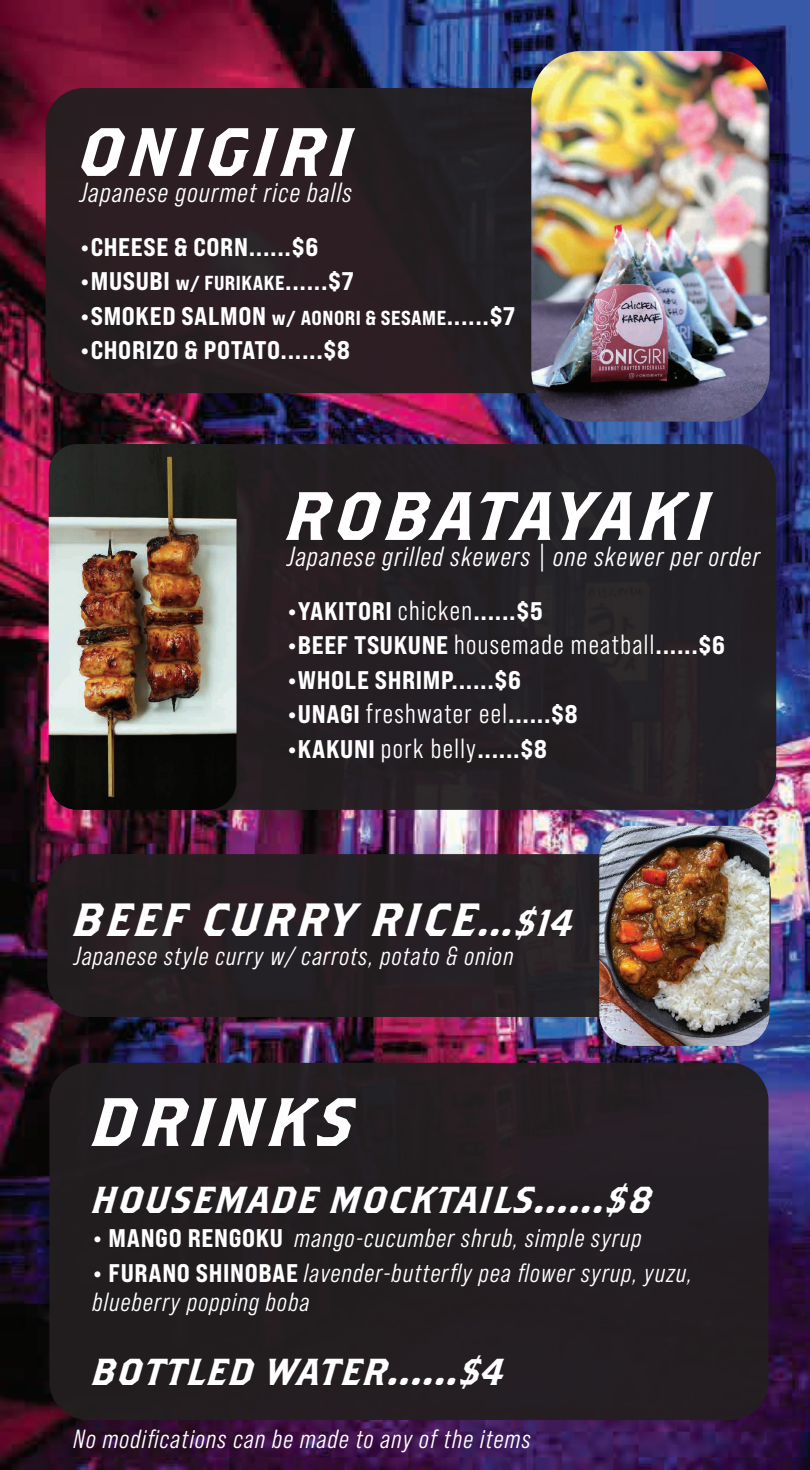
<style>
.page{position:relative;width:810px;height:1470px;background:#fff}
.page>*{position:absolute;margin:0;border:0;box-sizing:border-box;transform-origin:0 0}
.t1{font:68.25px "Brothers OT Super Slant";letter-spacing:.05em;color:#fff}
.t2{font:46.5px "Brothers OT Super Slant";letter-spacing:.05em;color:#fff}
.t3{font:37.5px "Brothers OT Super Slant";letter-spacing:.025em;color:#fff}
.t4{font:italic 27.75px "Bebas Neue Pro Middle";letter-spacing:.05em;color:#fff}
.t5{font:italic 26.25px/29.2px "Bebas Neue Pro Middle";letter-spacing:.05em;color:#fff}
.t6{font:25.5px "Bebas Neue Pro Exp Eb";letter-spacing:.025em;color:#fff}
.s1{font-size:20.25px}
.s2{font-family:"Bebas Neue Pro Middle";font-size:27.75px}
.s3{font-size:37.5px}
.s4{font-family:"Bebas Neue Pro Exp Eb";font-style:normal;font-size:25.5px}
</style>
<div class="page">
<img style="left:0;top:0;width:810px;height:1470px">
<div style="left:46px;top:88px;width:654px;height:305px;background:#2a1e23;border-radius:38px"></div>
<div style="left:50px;top:444px;width:726px;height:366px;background:#231f20;border-radius:38px"></div>
<div style="left:47px;top:854px;width:724px;height:163px;background:#231f20;border-radius:38px"></div>
<img style="left:531px;top:51px;width:239px;height:371px">
<img style="left:599px;top:826px;width:170px;height:220px">
<img style="left:49px;top:444px;width:188px;height:366px">
<div style="left:49px;top:1063px;width:720px;height:357px;background:#231f20;border-radius:38px"></div>
<h1 class="t1" style="left:80px;top:121px;width:276px">ONIGIRI</h1>
<p class="t4" style="left:80px;top:177px;width:274px">Japanese gourmet rice balls</p>
<p class="t6" style="left:80px;top:231px;width:240px">•CHEESE &amp; CORN......$6</p>
<p class="t6" style="left:80px;top:266px;width:275px">•MUSUBI <span class="s1">w/ FURIKAKE</span>......$7</p>
<p class="t6" style="left:80px;top:300px;width:437px">•SMOKED SALMON <span class="s1">w/ AONORI &amp; SESAME</span>......$7</p>
<p class="t6" style="left:80px;top:335px;width:271px">•CHORIZO &amp; POTATO......$8</p>
<h1 class="t1" style="left:287px;top:485px;width:427px">ROBATAYAKI</h1>
<p class="t4" style="left:287px;top:541px;width:474px">Japanese grilled skewers | one skewer per order</p>
<p class="t6" style="left:287px;top:595px;width:257px">•YAKITORI <span class="s2">chicken</span>......$5</p>
<p class="t6" style="left:287px;top:630px;width:439px">•BEEF TSUKUNE <span class="s2">housemade meatball</span>......$6</p>
<p class="t6" style="left:287px;top:664px;width:235px">•WHOLE SHRIMP......$6</p>
<p class="t6" style="left:287px;top:699px;width:292px">•UNAGI <span class="s2">freshwater eel</span>......$8</p>
<p class="t6" style="left:287px;top:733px;width:261px">•KAKUNI <span class="s2">pork belly</span>......$8</p>
<h2 class="t2" style="left:74px;top:898px;width:501px">BEEF CURRY RICE<span class="s3">...$14</span></h2>
<p class="t5" style="left:74px;top:941px;width:441px">Japanese style curry w/ carrots, potato &amp; onion</p>
<h1 class="t1" style="left:93px;top:1091px;width:265px">DRINKS</h1>
<h3 class="t3" style="left:93px;top:1183px;width:563px">HOUSEMADE MOCKTAILS......$8</h3>
<p class="t5" style="left:93px;top:1223px;width:551px"><span class="s4">• MANGO RENGOKU</span> mango-cucumber shrub, simple syrup</p>
<p class="t5" style="left:93px;top:1258px;width:601px"><span class="s4">• FURANO SHINOBAE</span> lavender-butterfly pea flower syrup, yuzu, blueberry popping boba</p>
<h3 class="t3" style="left:93px;top:1355px;width:414px">BOTTLED WATER......$4</h3>
<p class="t5" style="left:74px;top:1424px;width:459px">No modifications can be made to any of the items</p>
</div>
